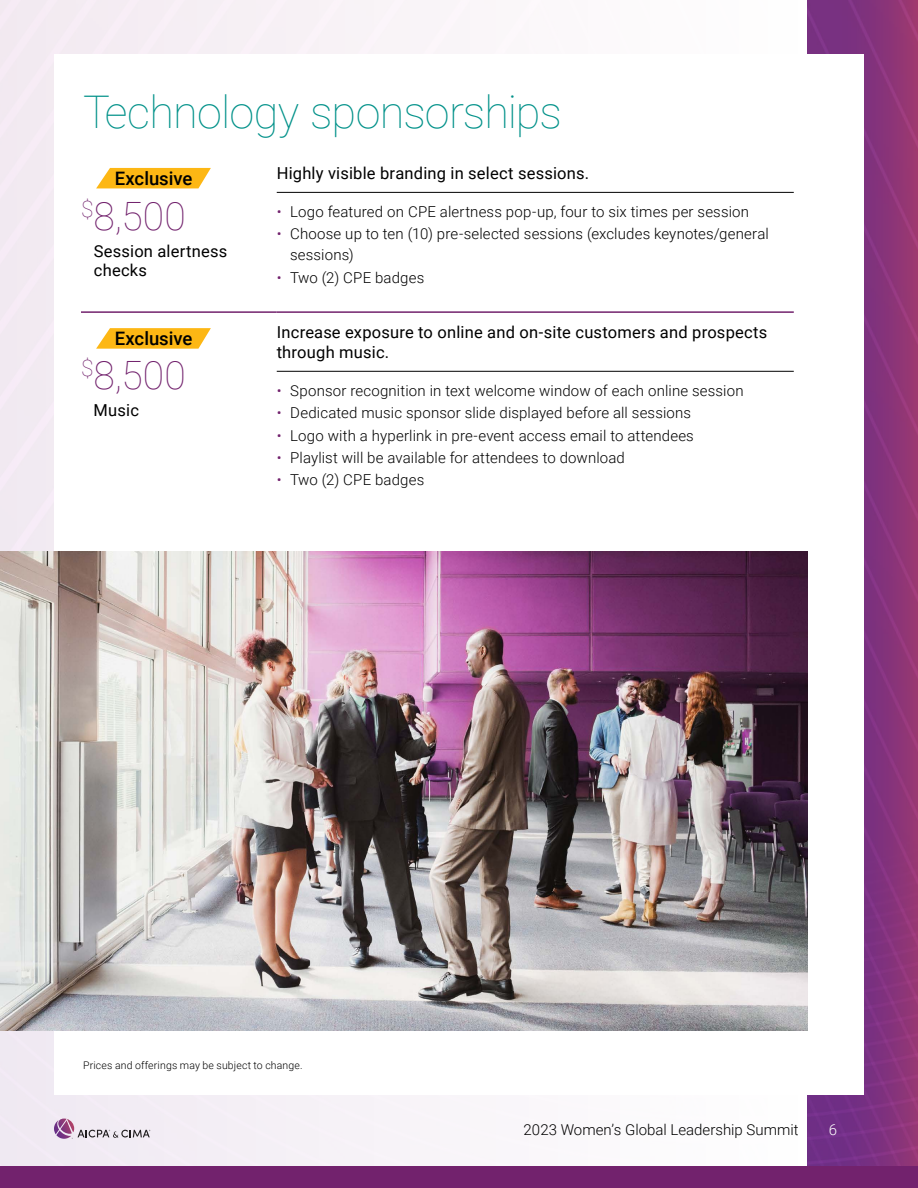
<style>
.page{position:relative;width:918px;height:1188px;background:#fff}
.page>*{position:absolute;margin:0;border:0;box-sizing:border-box;transform-origin:0 0}
.t1{font:100 45px "Roboto";letter-spacing:-.02em;color:#009189}
.t2{font:100 39px "Roboto";letter-spacing:.005em;color:#72226d}
.t3{font:500 18.6px "Roboto";color:#000}
.t4{font:16.5px/19.5px "Roboto";letter-spacing:.01em;color:#000}
.t5{font:300 15px/21px "Roboto";letter-spacing:.01em;color:#000}
.t6{font:300 15px "Roboto";color:#fff}
.t7{font:300 10.5px "Roboto";letter-spacing:.015em;color:#000}
.s1{color:#72226d}
</style>
<div class="page">
<img style="left:0;top:0;width:807px;height:1167px">
<img style="left:807px;top:0;width:111px;height:1167px">
<div style="left:54px;top:54px;width:810px;height:1041px;background:#fff"></div>
<svg style="left:54px;top:1119px;width:96px;height:20px;background:#cebfce"></svg>
<div style="left:0;top:1167px;width:918px;height:21px;background:#72226d"></div>
<hr style="left:277px;top:192px;width:517px;height:1px;background:#000">
<hr style="left:81px;top:311px;width:196px;height:2px;background:#72226d">
<hr style="left:277px;top:311px;width:517px;height:2px;background:#72226d">
<hr style="left:277px;top:371px;width:517px;height:1px;background:#000">
<img style="left:0;top:551px;width:807px;height:479px">
<svg style="left:96px;top:168px;width:115px;height:20px;background:#fdbf2f"></svg>
<svg style="left:96px;top:328px;width:115px;height:21px;background:#fdc034"></svg>
<h1 class="t1" style="left:83px;top:81px;width:480px">Technology sponsorships</h1>
<p class="t3" style="left:115px;top:166px;width:79px">Exclusive</p>
<h2 class="t2" style="left:81px;top:188px;width:106px"><sup>$</sup>8,500</h2>
<p class="t4" style="left:94px;top:240px;width:135px">Session alertness checks</p>
<p class="t3" style="left:115px;top:326px;width:79px">Exclusive</p>
<h2 class="t2" style="left:81px;top:348px;width:106px"><sup>$</sup>8,500</h2>
<p class="t4" style="left:94px;top:400px;width:47px">Music</p>
<p class="t4" style="left:277px;top:163px;width:314px">Highly visible branding in select sessions.</p>
<p class="t5" style="left:277px;top:201px;width:474px"><span class="s1">•</span> Logo featured on CPE alertness pop-up, four to six times per session</p>
<p class="t5" style="left:290px;top:223px;width:480px;text-indent:-14px"><span class="s1">•</span> Choose up to ten (10) pre-selected sessions (excludes keynotes/general sessions)</p>
<p class="t5" style="left:277px;top:266px;width:149px"><span class="s1">•</span> Two (2) CPE badges</p>
<p class="t4" style="left:277px;top:322px;width:492px">Increase exposure to online and on-site customers and prospects through music.</p>
<p class="t5" style="left:277px;top:380px;width:468px"><span class="s1">•</span> Sponsor recognition in text welcome window of each online session</p>
<p class="t5" style="left:277px;top:402px;width:416px"><span class="s1">•</span> Dedicated music sponsor slide displayed before all sessions</p>
<p class="t5" style="left:277px;top:424px;width:419px"><span class="s1">•</span> Logo with a hyperlink in pre-event access email to attendees</p>
<p class="t5" style="left:277px;top:447px;width:350px"><span class="s1">•</span> Playlist will be available for attendees to download</p>
<p class="t5" style="left:277px;top:469px;width:149px"><span class="s1">•</span> Two (2) CPE badges</p>
<p class="t7" style="left:83px;top:1058px;width:221px">Prices and offerings may be subject to change.</p>
<p class="t5" style="left:524px;top:1118px;width:277px">2023 Women’s Global Leadership Summit</p>
<p class="t6" style="left:829px;top:1119px;width:10px">6</p>
</div>
